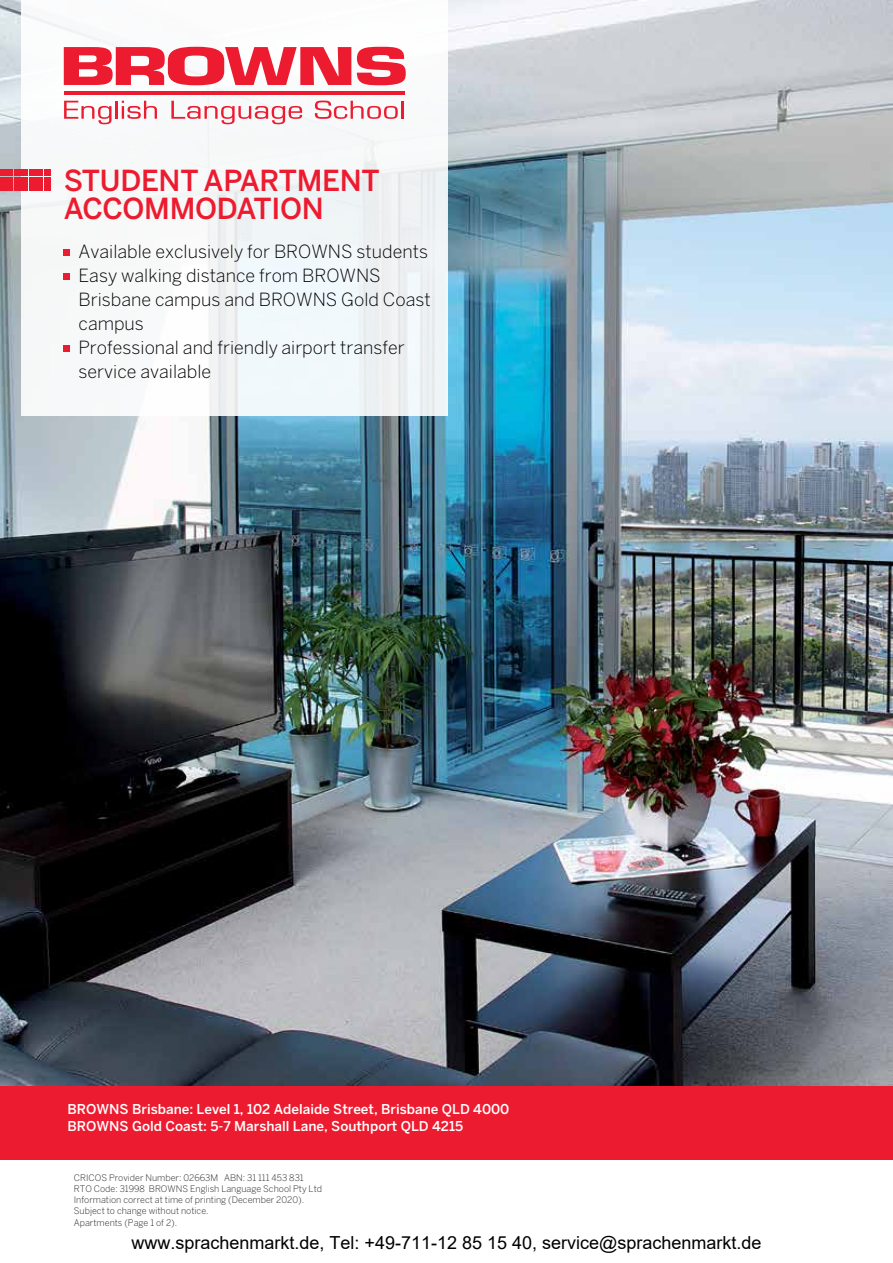
<style>
.page{position:relative;width:893px;height:1263px;background:#fff}
.page>*{position:absolute;margin:0;border:0;box-sizing:border-box;transform-origin:0 0}
.t1{font:500 28.8px/28px "Benton Sans";letter-spacing:-.01em;color:#ed1b2f}
.t2{font:300 18px/24.2px "Benton Sans";color:#000}
.t3{font:18px "Arial";color:#000}
.t4{font:500 13.5px/17.2px "Benton Sans";color:#fff}
.t5{font:300 9px/11.2px "Benton Sans";color:#231f20}
</style>
<div class="page">
<img style="left:0;top:0;width:893px;height:1086px">
<div style="left:21px;top:0;width:427px;height:416px;background:#f7f8f9"></div>
<div style="left:64px;top:249px;width:6px;height:7px;background:#ed1b2f"></div>
<div style="left:64px;top:273px;width:6px;height:7px;background:#ed1b2f"></div>
<div style="left:64px;top:345px;width:6px;height:7px;background:#ed1b2f"></div>
<div style="left:37px;top:169px;width:6px;height:7px;background:#ed1b2f"></div>
<div style="left:44px;top:169px;width:6px;height:7px;background:#ed1b2f"></div>
<div style="left:37px;top:184px;width:6px;height:7px;background:#ed1b2f"></div>
<svg style="left:37px;top:177px;width:13px;height:6px"></svg>
<div style="left:44px;top:184px;width:6px;height:7px;background:#ed1b2f"></div>
<div style="left:29px;top:169px;width:7px;height:7px;background:#ed1b2f"></div>
<div style="left:29px;top:177px;width:7px;height:6px;background:#ed1b2f"></div>
<div style="left:29px;top:184px;width:7px;height:7px;background:#ed1b2f"></div>
<div style="left:22px;top:169px;width:6px;height:7px;background:#ed1b2f"></div>
<svg style="left:22px;top:177px;width:6px;height:6px"></svg>
<div style="left:22px;top:184px;width:6px;height:7px;background:#ed1b2f"></div>
<div style="left:14px;top:169px;width:7px;height:7px;background:#ed1b2f"></div>
<div style="left:14px;top:177px;width:7px;height:6px;background:#ed1b2f"></div>
<div style="left:14px;top:184px;width:7px;height:7px;background:#ed1b2f"></div>
<div style="left:7px;top:169px;width:6px;height:7px;background:#ed1b2f"></div>
<div style="left:7px;top:184px;width:6px;height:7px;background:#ed1b2f"></div>
<div style="left:0;top:169px;width:6px;height:7px;background:#ed1b2f"></div>
<svg style="left:0;top:177px;width:13px;height:6px"></svg>
<div style="left:0;top:184px;width:6px;height:7px;background:#ed1b2f"></div>
<div style="left:0;top:1086px;width:893px;height:74px;background:#ed1b2f"></div>
<svg style="left:64px;top:47px;width:287px;height:38px"></svg>
<svg style="left:357px;top:47px;width:49px;height:38px"></svg>
<svg style="left:64px;top:101px;width:47px;height:23px"></svg>
<hr style="left:115px;top:101px;width:3px;height:18px;background:#ed1b2f">
<svg style="left:122px;top:101px;width:35px;height:18px"></svg>
<svg style="left:171px;top:101px;width:131px;height:23px"></svg>
<svg style="left:314px;top:101px;width:84px;height:18px"></svg>
<hr style="left:401px;top:101px;width:3px;height:18px;background:#ed1b2f">
<hr style="left:64px;top:91px;width:341px;height:4px;background:#ed1b2f">
<h1 class="t1" style="left:64px;top:166px;width:317px">STUDENT APARTMENT<br>ACCOMMODATION</h1>
<h2 class="t2" style="left:79px;top:239px;width:354px">Available exclusively for BROWNS students<br>Easy walking distance from BROWNS<br>Brisbane campus and BROWNS Gold Coast campus<br>Professional and friendly airport transfer service available</h2>
<h3 class="t4" style="left:67px;top:1100px;width:444px">BROWNS Brisbane: Level 1, 102 Adelaide Street, Brisbane QLD 4000<br>BROWNS Gold Coast: 5-7 Marshall Lane, Southport QLD 4215</h3>
<p class="t5" style="left:74px;top:1172px;width:250px">CRICOS Provider Number: 02663M ABN: 31 111 453 831<br>RTO Code: 31998 BROWNS English Language School Pty Ltd Information correct at time of printing (December 2020).<br>Subject to change without notice.<br>Apartments (Page 1 of 2).</p>
<h2 class="t3" style="left:131px;top:1230px;width:632px">www.sprachenmarkt.de, Tel: +49-711-12 85 15 40, service@sprachenmarkt.de</h2>
</div>
